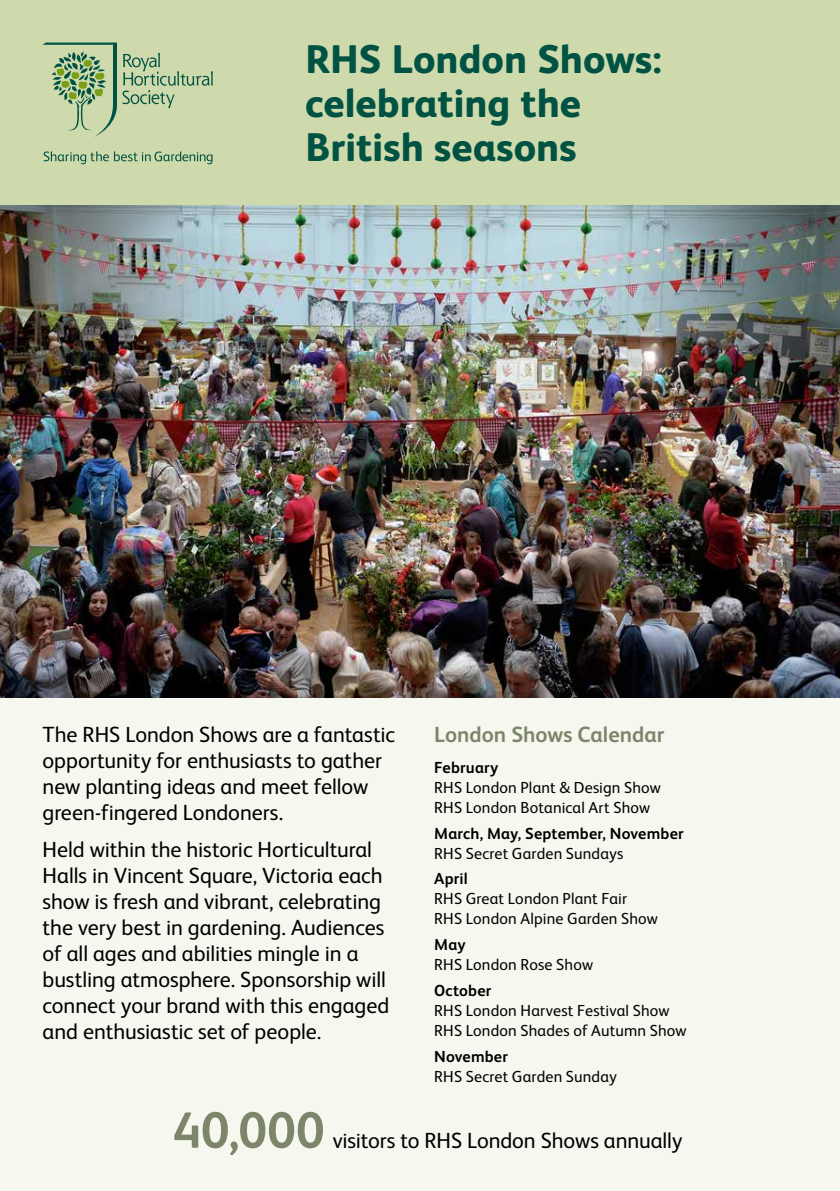
<style>
.page{position:relative;width:840px;height:1191px;background:#fff}
.page>*{position:absolute;margin:0;border:0;box-sizing:border-box;transform-origin:0 0}
.t1{font:700 51px "FS Albert";color:#7d866b}
.t2{font:800 40px/44px "FS Albert";color:#005243}
.t3{font:22px/26px "FS Albert";letter-spacing:-.005em;color:#000}
.t4{font:700 22px "FS Albert";color:#7d866b}
.t5{font:16px/20px "FS Albert";letter-spacing:.01em;color:#000}
.t6{font:700 16px "FS Albert";letter-spacing:.01em;color:#000}
</style>
<div class="page">
<div style="left:0;top:0;width:839px;height:1191px;background:#f6f8ef"></div>
<img style="left:0;top:204px;width:839px;height:493px">
<div style="left:0;top:0;width:839px;height:204px;background:#cfdaac"></div>
<svg style="left:44px;top:151px;width:168px;height:13px"></svg>
<svg style="left:43px;top:43px;width:170px;height:94px"></svg>
<h2 class="t2" style="left:305px;top:37px;width:357px">RHS London Shows: celebrating the<br>British seasons</h2>
<p class="t3" style="left:43px;top:721px;width:354px">The RHS London Shows are a fantastic opportunity for enthusiasts to gather new planting ideas and meet fellow green-fingered Londoners.</p>
<p class="t3" style="left:43px;top:836px;width:348px">Held within the historic Horticultural Halls in Vincent Square, Victoria each show is fresh and vibrant, celebrating the very best in gardening. Audiences of all ages and abilities mingle in a bustling atmosphere. Sponsorship will connect your brand with this engaged and enthusiastic set of people.</p>
<p class="t4" style="left:434px;top:721px;width:231px">London Shows Calendar</p>
<p class="t6" style="left:434px;top:758px;width:66px">February</p>
<p class="t5" style="left:434px;top:777px;width:228px">RHS London Plant &amp; Design Show<br>RHS London Botanical Art Show</p>
<p class="t6" style="left:434px;top:824px;width:251px">March, May, September, November</p>
<p class="t5" style="left:434px;top:843px;width:191px">RHS Secret Garden Sundays</p>
<p class="t6" style="left:434px;top:869px;width:35px">April</p>
<p class="t5" style="left:434px;top:889px;width:225px">RHS Great London Plant Fair<br>RHS London Alpine Garden Show</p>
<p class="t6" style="left:434px;top:935px;width:33px">May</p>
<p class="t5" style="left:434px;top:954px;width:160px">RHS London Rose Show</p>
<p class="t6" style="left:434px;top:981px;width:59px">October</p>
<p class="t5" style="left:434px;top:1000px;width:254px">RHS London Harvest Festival Show<br>RHS London Shades of Autumn Show</p>
<p class="t6" style="left:434px;top:1046px;width:75px">November</p>
<p class="t5" style="left:434px;top:1066px;width:184px">RHS Secret Garden Sunday</p>
<h1 class="t1" style="left:173px;top:1100px;width:153px">40,000</h1>
<p class="t3" style="left:332px;top:1127px;width:351px">visitors to RHS London Shows annually</p>
</div>
